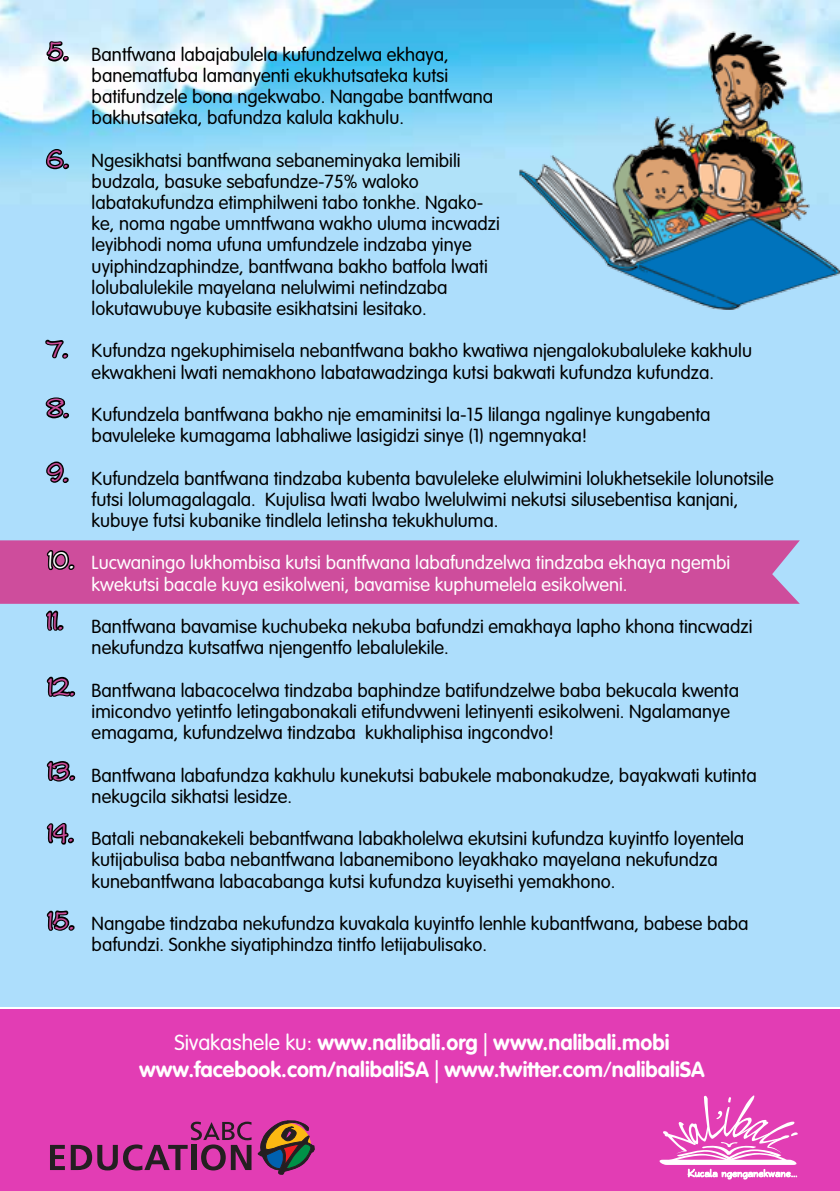
<style>
.page{position:relative;width:840px;height:1191px;background:#fff}
.page>*{position:absolute;margin:0;border:0;box-sizing:border-box;transform-origin:0 0}
.t1{font:700 30px/62.4px "Wendy LP Std";color:#ce4d9c}
.t2{font:700 30px "Wendy LP Std";color:#fff}
.t3{font:700 21.4px/27.2px "VAG Rounded Std";color:#fff;text-align:center}
.t4{font:300 18.6px/21.2px "VAG Rounded Std";color:#000}
.t5{font:300 18.6px/21.2px "VAG Rounded Std";color:#fff}
.s1{font-weight:300}
</style>
<div class="page">
<img style="left:0;top:0;width:839px;height:1007px">
<div style="left:0;top:540px;width:799px;height:64px;background:#ce4d9c"></div>
<div style="left:0;top:1008px;width:839px;height:183px;background:#e23db4"></div>
<svg style="left:50px;top:1144px;width:15px;height:26px"></svg>
<svg style="left:71px;top:1121px;width:180px;height:49px"></svg>
<svg style="left:258px;top:1120px;width:56px;height:55px"></svg>
<img style="left:519px;top:28px;width:320px;height:282px">
<hr style="left:0;top:1007px;width:839px;height:2px;background:#fff">
<svg style="left:45px;top:460px;width:25px;height:24px"></svg>
<svg style="left:45px;top:544px;width:31px;height:27px"></svg>
<svg style="left:44px;top:604px;width:21px;height:28px"></svg>
<svg style="left:45px;top:670px;width:31px;height:28px"></svg>
<svg style="left:45px;top:754px;width:32px;height:29px"></svg>
<svg style="left:45px;top:817px;width:30px;height:29px"></svg>
<svg style="left:45px;top:904px;width:31px;height:28px"></svg>
<svg style="left:44px;top:338px;width:26px;height:22px"></svg>
<svg style="left:44px;top:147px;width:26px;height:24px"></svg>
<svg style="left:45px;top:39px;width:25px;height:24px"></svg>
<svg style="left:44px;top:396px;width:28px;height:24px"></svg>
<svg style="left:659px;top:1095px;width:138px;height:84px"></svg>
<h1 class="t1" style="left:47px;top:20px;width:22px">5.</h1>
<h1 class="t1" style="left:47px;top:128px;width:23px">6.</h1>
<h1 class="t1" style="left:47px;top:318px;width:22px">7.</h1>
<h1 class="t1" style="left:47px;top:377px;width:23px">8.</h1>
<h1 class="t1" style="left:47px;top:442px;width:22px">9.</h1>
<h1 class="t2" style="left:47px;top:542px;width:28px">10.</h1>
<h1 class="t1" style="left:46px;top:589px;width:18px">11.</h1>
<h1 class="t1" style="left:47px;top:655px;width:29px">12.</h1>
<h1 class="t1" style="left:47px;top:740px;width:29px">13.<br>14.</h1>
<h1 class="t1" style="left:47px;top:889px;width:28px">15.</h1>
<p class="t4" style="left:92px;top:44px;width:403px">Bantfwana labajabulela kufundzelwa ekhaya, banematfuba lamanyenti ekukhutsateka kutsi batifundzele bona ngekwabo. Nangabe bantfwana bakhutsateka, bafundza kalula kakhulu.</p>
<p class="t4" style="left:92px;top:150px;width:409px">Ngesikhatsi bantfwana sebaneminyaka lemibili budzala, basuke sebafundze-75% waloko labatakufundza etimphilweni tabo tonkhe. Ngako&shy;ke, noma ngabe umntfwana wakho uluma incwadzi leyibhodi noma ufuna umfundzele indzaba yinye uyiphindzaphindze, bantfwana bakho batfola lwati lolubalulekile mayelana nelulwimi netindzaba lokutawubuye kubasite esikhatsini lesitako.</p>
<p class="t4" style="left:92px;top:341px;width:661px">Kufundza ngekuphimisela nebantfwana bakho kwatiwa njengalokubaluleke kakhulu ekwakheni lwati nemakhono labatawadzinga kutsi bakwati kufundza kufundza.</p>
<p class="t4" style="left:92px;top:404px;width:620px">Kufundzela bantfwana bakho nje emaminitsi la-15 lilanga ngalinye kungabenta bavuleleke kumagama labhaliwe lasigidzi sinye (1) ngemnyaka!</p>
<p class="t4" style="left:92px;top:468px;width:683px">Kufundzela bantfwana tindzaba kubenta bavuleleke elulwimini lolukhetsekile lolunotsile futsi lolumagalagala. Kujulisa lwati lwabo lwelulwimi nekutsi silusebentisa kanjani, kubuye futsi kubanike tindlela letinsha tekukhuluma.</p>
<p class="t5" style="left:92px;top:553px;width:640px">Lucwaningo lukhombisa kutsi bantfwana labafundzelwa tindzaba ekhaya ngembi kwekutsi bacale kuya esikolweni, bavamise kuphumelela esikolweni.</p>
<p class="t4" style="left:92px;top:616px;width:662px">Bantfwana bavamise kuchubeka nekuba bafundzi emakhaya lapho khona tincwadzi nekufundza kutsatfwa njengentfo lebalulekile.</p>
<p class="t4" style="left:92px;top:680px;width:648px">Bantfwana labacocelwa tindzaba baphindze batifundzelwe baba bekucala kwenta imicondvo yetintfo letingabonakali etifundvweni letinyenti esikolweni. Ngalamanye emagama, kufundzelwa tindzaba kukhaliphisa ingcondvo!</p>
<p class="t4" style="left:92px;top:765px;width:666px">Bantfwana labafundza kakhulu kunekutsi babukele mabonakudze, bayakwati kutinta nekugcila sikhatsi lesidze.</p>
<p class="t4" style="left:92px;top:828px;width:653px">Batali nebanakekeli bebantfwana labakholelwa ekutsini kufundza kuyintfo loyentela kutijabulisa baba nebantfwana labanemibono leyakhako mayelana nekufundza kunebantfwana labacabanga kutsi kufundza kuyisethi yemakhono.</p>
<p class="t4" style="left:92px;top:913px;width:658px">Nangabe tindzaba nekufundza kuvakala kuyintfo lenhle kubantfwana, babese baba bafundzi. Sonkhe siyatiphindza tintfo letijabulisako.</p>
<p class="t3" style="left:139px;top:1029px;width:567px"><span class="s1">Sivakashele ku:</span> www.nalibali.org <span class="s1">|</span> www.nalibali.mobi www.facebook.com/nalibaliSA <span class="s1">|</span> www.twitter.com<span class="s1">/</span>nalibaliSA</p>
</div>
